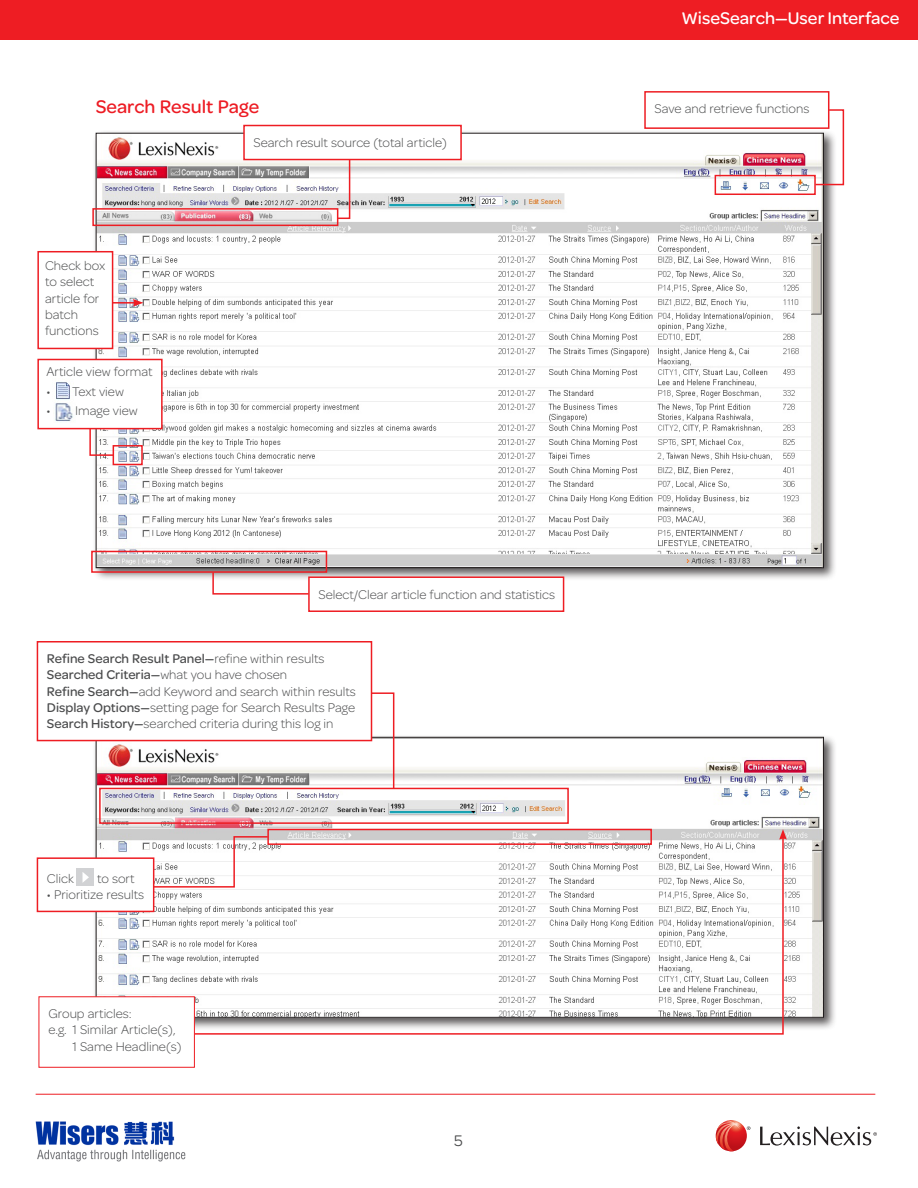
<style>
.page{position:relative;width:918px;height:1188px;background:#fff}
.page>*{position:absolute;margin:0;border:0;box-sizing:border-box;transform-origin:0 0}
.t1{font:500 19.5px "Omnes";color:#ed1c24}
.t2{font:500 18px "Omnes";color:#fff}
.t3{font:16.35px "Omnes";color:#4b4c4d}
.t4{font:300 13.5px/16.2px "Omnes";color:#4b4c4d}
.t5{font:500 13.5px "Omnes";color:#4b4c4d}
.s1{font-weight:300}
.s2{font-weight:500}
</style>
<div class="page">
<div style="left:93px;top:130px;width:744px;height:452px;background:#231f20;opacity:.75"></div>
<img style="left:98px;top:135px;width:724px;height:431px">
<div style="left:644px;top:91px;width:185px;height:38px;background:#fff;border:2px solid #ee1d23"></div>
<div style="left:308px;top:576px;width:256px;height:36px;background:#fff;border:2px solid #ee1d23"></div>
<div style="left:37px;top:359px;width:126px;height:70px;background:#fff;border:2px solid #ee1d23"></div>
<div style="left:93px;top:734px;width:744px;height:297px;background:#231f20;opacity:.75"></div>
<img style="left:98px;top:739px;width:724px;height:277px">
<div style="left:0;top:0;width:918px;height:40px;background:#ee1d23"></div>
<hr style="left:105px;top:302px;width:30px;height:2px;background:#ee1d23">
<svg style="left:133px;top:299px;width:10px;height:8px"></svg>
<svg style="left:152px;top:835px;width:115px;height:53px"></svg>
<svg style="left:89px;top:427px;width:26px;height:30px"></svg>
<div style="left:37px;top:641px;width:335px;height:100px;background:#fff;border:2px solid #ee1d23"></div>
<div style="left:37px;top:857px;width:117px;height:55px;background:#fff;border:2px solid #ee1d23"></div>
<div style="left:39px;top:996px;width:156px;height:72px;background:#fff;border:1px solid #ee1d23"></div>
<div style="left:77px;top:869px;width:17px;height:17px;background:#d1d2d4"></div>
<svg style="left:193px;top:836px;width:591px;height:199px"></svg>
<svg style="left:779px;top:829px;width:8px;height:11px"></svg>
<svg style="left:814px;top:109px;width:31px;height:77px"></svg>
<svg style="left:337px;top:160px;width:14px;height:60px"></svg>
<svg style="left:212px;top:573px;width:98px;height:22px"></svg>
<div style="left:715px;top:175px;width:101px;height:20px;border:2px solid #ee1d23"></div>
<div style="left:92px;top:208px;width:246px;height:18px;border:2px solid #ee1d23"></div>
<div style="left:91px;top:551px;width:236px;height:22px;border:2px solid #ee1d23"></div>
<div style="left:267px;top:829px;width:385px;height:16px;border:2px solid #ee1d23"></div>
<div style="left:99px;top:788px;width:470px;height:36px;border:2px solid #ee1d23"></div>
<svg style="left:370px;top:692px;width:25px;height:98px"></svg>
<div style="left:243px;top:125px;width:219px;height:35px;background:#fff;border:2px solid #ee1d23"></div>
<div style="left:37px;top:251px;width:76px;height:98px;background:#fff;border:2px solid #ee1d23"></div>
<div style="left:113px;top:445px;width:30px;height:20px;border:2px solid #ee1d23"></div>
<img style="left:56px;top:380px;width:14px;height:20px">
<img style="left:55px;top:403px;width:18px;height:19px">
<svg style="left:83px;top:872px;width:6px;height:10px"></svg>
<svg style="left:747px;top:1126px;width:3px;height:4px"></svg>
<svg style="left:760px;top:1126px;width:117px;height:20px"></svg>
<svg style="left:716px;top:1120px;width:31px;height:31px"></svg>
<svg style="left:716px;top:1121px;width:25px;height:30px"></svg>
<img style="left:35px;top:1121px;width:151px;height:41px">
<hr style="left:36px;top:1094px;width:839px;height:1px;background:#ee1d23">
<p class="t1" style="left:96px;top:93px;width:165px">Search Result Page</p>
<p class="t4" style="left:45px;top:257px;width:62px">Check box to select article for batch functions</p>
<p class="t4" style="left:46px;top:363px;width:108px">Article view format</p>
<p class="t4" style="left:46px;top:383px;width:79px">• Text view</p>
<p class="t4" style="left:46px;top:402px;width:93px">• Image view</p>
<p class="t4" style="left:254px;top:134px;width:195px">Search result source (total article)</p>
<p class="t4" style="left:318px;top:586px;width:238px">Select/Clear article function and statistics</p>
<p class="t5" style="left:47px;top:649px;width:279px">Refine Search Result Panel—<span class="s1">refine within results</span></p>
<p class="t5" style="left:47px;top:666px;width:242px">Searched Criteria—<span class="s1">what you have chosen</span></p>
<p class="t4" style="left:47px;top:683px;width:310px"><span class="s2">Refine Search—</span>add Keyword and search within results</p>
<p class="t4" style="left:47px;top:699px;width:310px"><span class="s2">Display Options—</span>setting page for Search Results Page</p>
<p class="t4" style="left:47px;top:715px;width:288px"><span class="s2">Search History—</span>searched criteria during this log in</p>
<p class="t4" style="left:47px;top:870px;width:28px">Click</p>
<p class="t4" style="left:97px;top:870px;width:39px">to sort</p>
<p class="t4" style="left:47px;top:886px;width:99px">• Prioritize results</p>
<p class="t4" style="left:48px;top:1005px;width:85px">Group articles:</p>
<p class="t4" style="left:48px;top:1021px;width:129px">e.g. 1 Similar Article(s),</p>
<p class="t4" style="left:72px;top:1038px;width:111px">1 Same Headline(s)</p>
<p class="t3" style="left:454px;top:1129px;width:10px">5</p>
<p class="t2" style="left:682px;top:6px;width:219px">WiseSearch—User Interface</p>
<p class="t4" style="left:655px;top:100px;width:156px">Save and retrieve functions</p>
</div>
